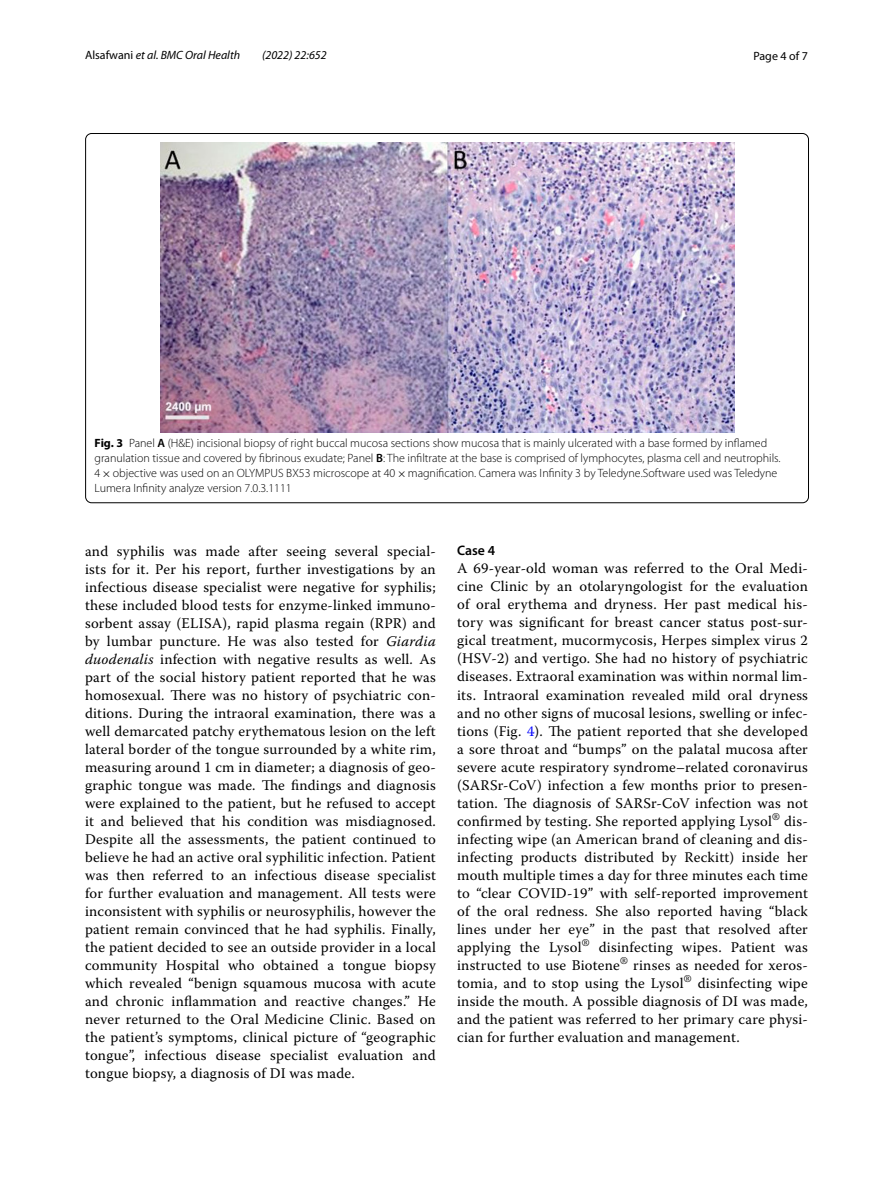
<style>
.page{position:relative;width:893px;height:1187px;background:#fff}
.page>*{position:absolute;margin:0;border:0;box-sizing:border-box;transform-origin:0 0}
.t1{font:14.7px/18px "Warnock Pro";letter-spacing:.015em;color:#000;text-align:justify}
.t2{font:600 13.8px "Myriad Pro";color:#000}
.t3{font:300 12px/15px "Myriad Pro";color:#000}
.t4{font:italic 12px "Myriad Pro";color:#000}
.t5{font:12px "Myriad Pro";color:#000}
.s1{font-style:normal}
.s2{font-weight:700}
.s3{font-weight:600}
.s4{font-family:"MTSY";font-weight:400}
.s5{font-style:italic}
.s6{color:#00f}
</style>
<div class="page">
<img style="left:160px;top:142px;width:574px;height:290px">
<p class="t4" style="left:85px;top:48px;width:157px"><span class="s1">Alsafwani</span> et al. BMC Oral Health</p>
<p class="t4" style="left:262px;top:48px;width:66px">(2022) 22:652</p>
<p class="t5" style="left:753px;top:48px;width:56px">Page 4 of 7</p>
<p class="t3" style="left:95px;top:436px;width:688px"><span class="s2">Fig. 3</span> Panel <span class="s3">A</span> (H&amp;E) incisional biopsy of right buccal mucosa sections show mucosa that is mainly ulcerated with a base formed by inflamed granulation tissue and covered by fibrinous exudate; Panel <span class="s3">B</span>: The infiltrate at the base is comprised of lymphocytes, plasma cell and neutrophils.<br>4<span class="s4">×</span>objective was used on an OLYMPUS BX53 microscope at 40<span class="s4">×</span>magnification. Camera was Infinity 3 by Teledyne.Software used was Teledyne Lumera Infinity analyze version 7.0.3.1111</p>
<p class="t1" style="left:85px;top:541px;width:352px">and syphilis was made after seeing several special&shy;ists for it. Per his report, further investigations by an infectious disease specialist were negative for syphilis; these included blood tests for enzyme-linked immuno&shy;sorbent assay (ELISA), rapid plasma regain (RPR) and by lumbar puncture. He was also tested for <span class="s5">Giardia duodenalis</span> infection with negative results as well. As part of the social history patient reported that he was homosexual. There was no history of psychiatric con&shy;ditions. During the intraoral examination, there was a well demarcated patchy erythematous lesion on the left lateral border of the tongue surrounded by a white rim, measuring around 1 cm in diameter; a diagnosis of geo&shy;graphic tongue was made. The findings and diagnosis were explained to the patient, but he refused to accept it and believed that his condition was misdiagnosed.<br>Despite all the assessments, the patient continued to believe he had an active oral syphilitic infection. Patient was then referred to an infectious disease specialist for further evaluation and management. All tests were inconsistent with syphilis or neurosyphilis, however the patient remain convinced that he had syphilis. Finally, the patient decided to see an outside provider in a local community Hospital who obtained a tongue biopsy which revealed “benign squamous mucosa with acute and chronic inflammation and reactive changes.” He never returned to the Oral Medicine Clinic. Based on the patient’s symptoms, clinical picture of “geographic tongue”, infectious disease specialist evaluation and tongue biopsy, a diagnosis of DI was made.</p>
<p class="t2" style="left:457px;top:542px;width:40px">Case 4</p>
<p class="t1" style="left:457px;top:559px;width:352px">A 69-year-old woman was referred to the Oral Medi&shy;cine Clinic by an otolaryngologist for the evaluation of oral erythema and dryness. Her past medical his&shy;tory was significant for breast cancer status post-sur&shy;gical treatment, mucormycosis, Herpes simplex virus 2 (HSV-2) and vertigo. She had no history of psychiatric diseases. Extraoral examination was within normal lim&shy;its. Intraoral examination revealed mild oral dryness and no other signs of mucosal lesions, swelling or infec&shy;tions (Fig. <span class="s6">4</span>). The patient reported that she developed a sore throat and “bumps” on the palatal mucosa after severe acute respiratory syndrome–related coronavirus (SARSr-CoV) infection a few months prior to presen&shy;tation. The diagnosis of SARSr-CoV infection was not confirmed by testing. She reported applying Lysol<sup>®</sup> dis&shy;infecting wipe (an American brand of cleaning and dis&shy;infecting products distributed by Reckitt) inside her mouth multiple times a day for three minutes each time to “clear COVID-19” with self-reported improvement of the oral redness. She also reported having “black lines under her eye” in the past that resolved after applying the Lysol<sup>®</sup> disinfecting wipes. Patient was instructed to use Biotene<sup>®</sup> rinses as needed for xeros&shy;tomia, and to stop using the Lysol<sup>®</sup> disinfecting wipe inside the mouth. A possible diagnosis of DI was made, and the patient was referred to her primary care physi&shy;cian for further evaluation and management.</p>
</div>
